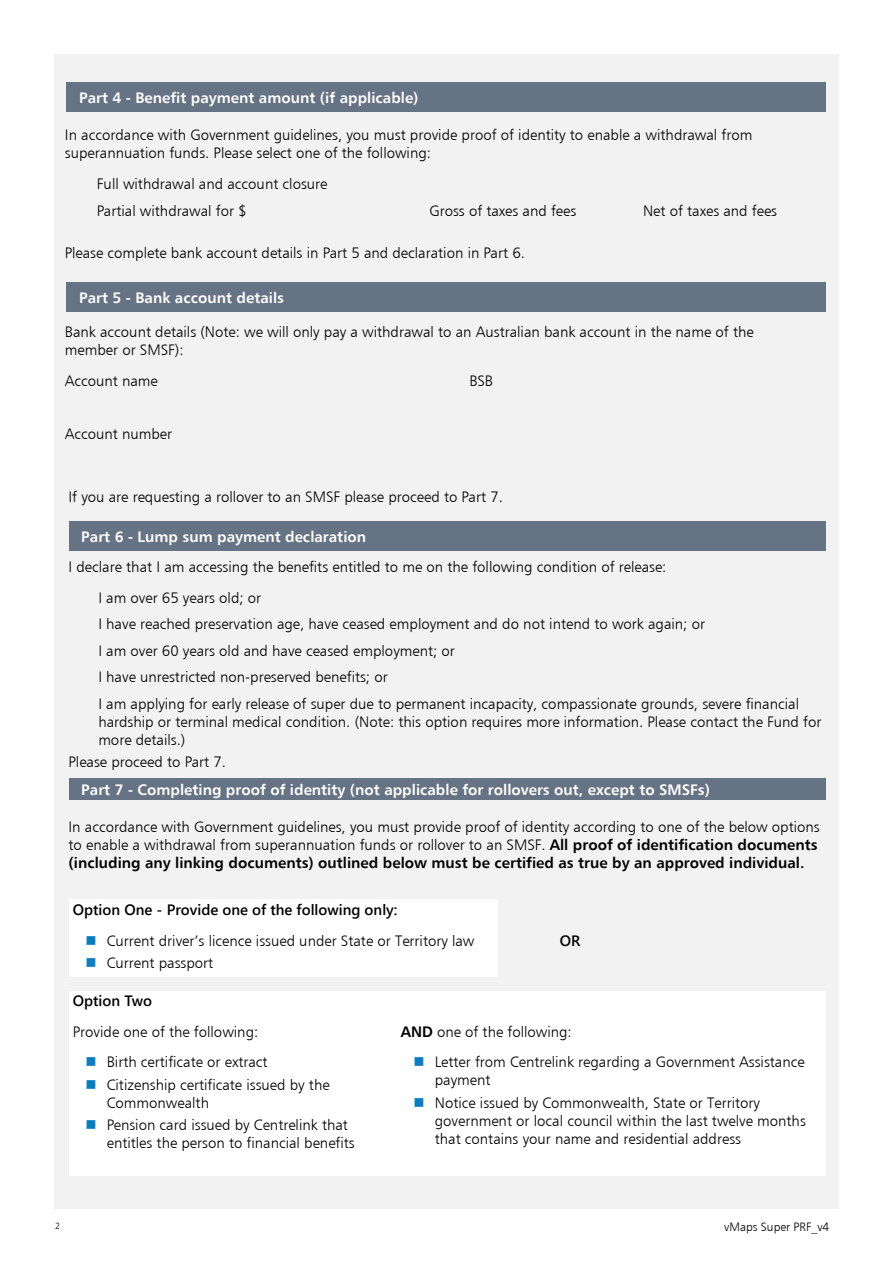
<style>
.page{position:relative;width:893px;height:1263px;background:#fff}
.page>*{position:absolute;margin:0;border:0;box-sizing:border-box;transform-origin:0 0}
.t1{font:15px/18px "Humanist 777 BT Light B";color:#000}
.t2{font:15px "Humanist 777 BT Bold B";color:#fff}
.t3{font:15px "Humanist 777 BT Bold B";color:#000}
.t4{font:600 15px "Segoe UI";color:#000}
.t5{font:12px "Humanist 777 BT Light B";color:#000}
.t6{font:9px "Humanist 777 BT Light B";color:#000}
.s1{font-family:"Humanist 777 BT Bold B"}
</style>
<div class="page">
<div style="left:54px;top:54px;width:785px;height:1155px;background:#f3f2f3"></div>
<div style="left:69px;top:521px;width:756px;height:30px;background:#657384"></div>
<div style="left:69px;top:778px;width:756px;height:21px;background:#657384"></div>
<div style="left:69px;top:900px;width:428px;height:77px;background:#fff"></div>
<div style="left:69px;top:991px;width:327px;height:185px;background:#fff"></div>
<div style="left:396px;top:991px;width:429px;height:185px;background:#fff"></div>
<div style="left:66px;top:82px;width:759px;height:30px;background:#657384"></div>
<div style="left:66px;top:282px;width:759px;height:30px;background:#657384"></div>
<p class="t2" style="left:79px;top:88px;width:341px">Part 4 - Benefit payment amount (if applicable)</p>
<p class="t1" style="left:65px;top:125px;width:689px">In accordance with Government guidelines, you must provide proof of identity to enable a withdrawal from superannuation funds. Please select one of the following:</p>
<p class="t1" style="left:97px;top:170px;width:232px;line-height:27px">Full withdrawal and account closure<br>Partial withdrawal for $</p>
<p class="t1" style="left:429px;top:201px;width:148px">Gross of taxes and fees</p>
<p class="t1" style="left:643px;top:201px;width:136px">Net of taxes and fees</p>
<p class="t1" style="left:65px;top:243px;width:462px">Please complete bank account details in Part 5 and declaration in Part 6.</p>
<p class="t2" style="left:79px;top:288px;width:206px">Part 5 - Bank account details</p>
<p class="t1" style="left:65px;top:322px;width:690px">Bank account details (Note: we will only pay a withdrawal to an Australian bank account in the name of the member or SMSF):</p>
<p class="t1" style="left:65px;top:371px;width:95px">Account name</p>
<p class="t1" style="left:469px;top:371px;width:25px">BSB</p>
<p class="t1" style="left:65px;top:425px;width:109px">Account number</p>
<p class="t1" style="left:69px;top:487px;width:436px">If you are requesting a rollover to an SMSF please proceed to Part 7.</p>
<p class="t2" style="left:81px;top:527px;width:286px">Part 6 - Lump sum payment declaration</p>
<p class="t1" style="left:98px;top:551px;width:570px;line-height:30.8px;text-indent:-30px">I declare that I am accessing the benefits entitled to me on the following condition of release:<br>I am over 65 years old; or</p>
<p class="t1" style="left:98px;top:611px;width:702px;line-height:26.5px">I have reached preservation age, have ceased employment and do not intend to work again; or<br>I am over 60 years old and have ceased employment; or<br>I have unrestricted non-preserved benefits; or<br>I am applying for early release of super due to permanent incapacity, compassionate grounds, severe financial</p>
<p class="t1" style="left:98px;top:712px;width:725px">hardship or terminal medical condition. (Note: this option requires more information. Please contact the Fund for more details.)</p>
<p class="t1" style="left:69px;top:753px;width:159px">Please proceed to Part 7.</p>
<p class="t2" style="left:81px;top:780px;width:630px">Part 7 - Completing proof of identity (not applicable for rollovers out, except to SMSFs)</p>
<p class="t1" style="left:69px;top:817px;width:753px">In accordance with Government guidelines, you must provide proof of identity according to one of the below options to enable a withdrawal from superannuation funds or rollover to an SMSF. <span class="s1">All proof of identification documents</span></p>
<p class="t3" style="left:69px;top:853px;width:737px">(including any linking documents) outlined below must be certified as true by an approved individual.</p>
<p class="t4" style="left:73px;top:898px;width:326px">Option One - Provide one of the following only:</p>
<p class="t1" style="left:107px;top:929px;width:369px;line-height:22.2px">Current driver’s licence issued under State or Territory law<br>Current passport</p>
<p class="t4" style="left:73px;top:988px;width:81px">Option Two</p>
<p class="t1" style="left:107px;top:1016px;width:162px;line-height:30.8px;text-indent:-34px">Provide one of the following:<br>Birth certificate or extract</p>
<p class="t1" style="left:107px;top:1075px;width:224px">Citizenship certificate issued by the<br>Commonwealth</p>
<p class="t1" style="left:107px;top:1115px;width:249px">Pension card issued by Centrelink that entitles the person to financial benefits</p>
<p class="t4" style="left:560px;top:929px;width:22px">OR</p>
<p class="t1" style="left:435px;top:1016px;width:371px;line-height:30.8px;text-indent:-34px"><span class="s1">AND</span> one of the following:<br>Letter from Centrelink regarding a Government Assistance</p>
<p class="t1" style="left:435px;top:1069px;width:327px;line-height:22.2px">payment<br>Notice issued by Commonwealth, State or Territory</p>
<p class="t1" style="left:435px;top:1111px;width:373px">government or local council within the last twelve months that contains your name and residential address</p>
<p class="t6" style="left:55px;top:1221px;width:7px">2</p>
<p class="t5" style="left:724px;top:1219px;width:106px">vMaps Super PRF_v4</p>
</div>
